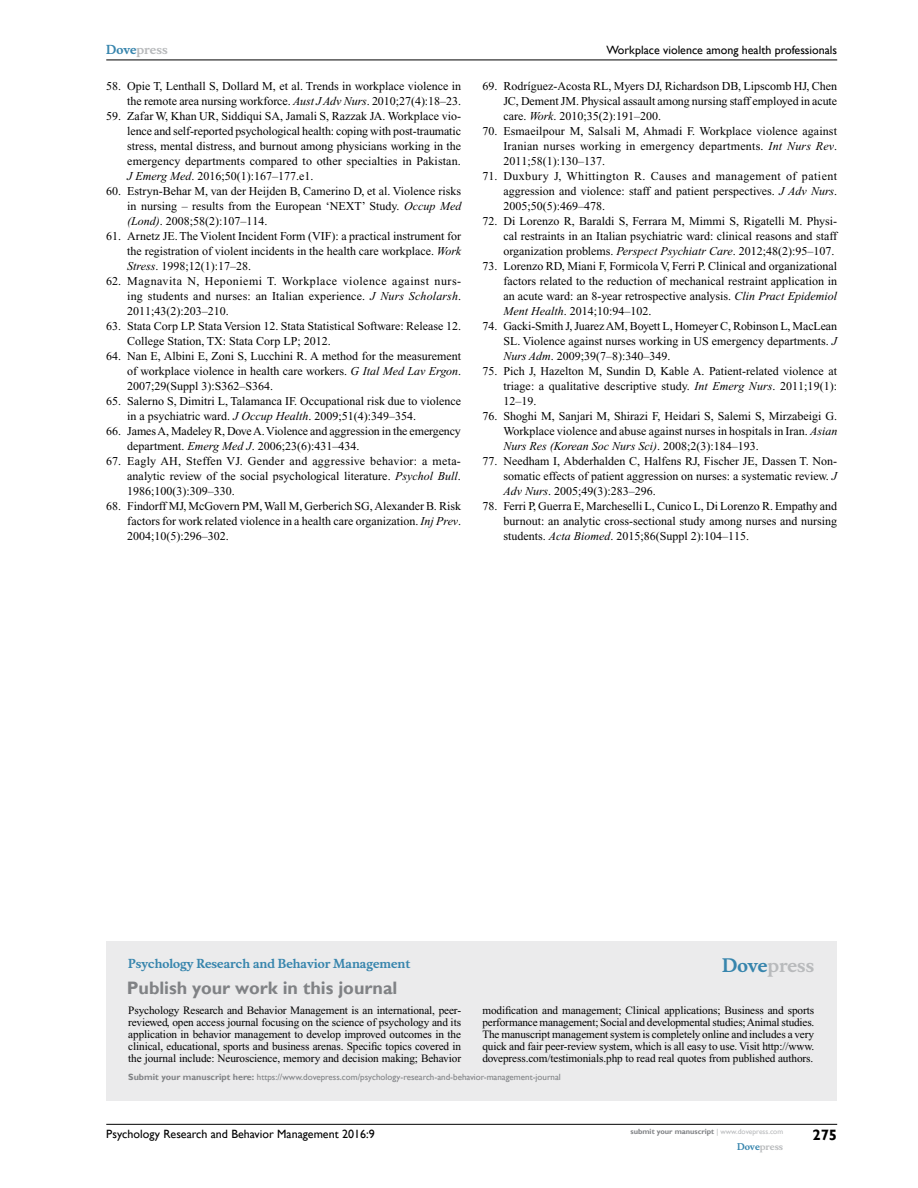
<style>
.page{position:relative;width:918px;height:1188px;background:#fff}
.page>*{position:absolute;margin:0;border:0;box-sizing:border-box;transform-origin:0 0}
.t1{font:700 18px "Gill Sans";color:#808285}
.t2{font:700 18px "Musee";color:#b8babc}
.t3{font:700 15px "Gill Sans";color:#000}
.t4{font:12px/15px "Times New Roman";color:#000;text-align:justify}
.t5{font:12px "Gill Sans";color:#000}
.t6{font:700 12px "Musee";color:#3785ad}
.t7{font:700 12px "Musee";color:#b8babc}
.t8{font:11.25px/12px "Times New Roman";letter-spacing:-.01em;color:#000;text-align:justify}
.t9{font:9px "Gill Sans";color:#808285}
.t10{font:700 9px "Musee";color:#b8babc}
.t11{font:700 7.5px "Gill Sans";color:#808285}
.s1{color:#3785ad}
.s2{font-style:italic}
.s3{font-weight:700}
.s4{font-weight:400;color:#b8babc}
</style>
<div class="page">
<div style="left:106px;top:941px;width:731px;height:159px;background:#ebebec"></div>
<hr style="left:106px;top:1124px;width:731px;height:1px;background:#000">
<hr style="left:106px;top:60px;width:731px;height:1px;background:#000">
<p class="t7" style="left:106px;top:43px;width:63px"><span class="s1">Dove</span>press</p>
<p class="t4" style="left:106px;top:79px;width:356px;text-align:right">58. Opie T, Lenthall S, Dollard M, et al. Trends in workplace violence in the remote area nursing workforce. <span class="s2">Aust J Adv Nurs</span>. 2010;27(4):18–23.</p>
<p class="t4" style="left:127px;top:109px;width:335px;text-indent:-21px">59. Zafar W, Khan UR, Siddiqui SA, Jamali S, Razzak JA. Workplace vio&shy;lence and self-reported psychological health: coping with post-traumatic stress, mental distress, and burnout among physicians working in the emergency departments compared to other specialties in Pakistan.<br><span class="s2">J Emerg Med</span>. 2016;50(1):167–177.e1.</p>
<p class="t4" style="left:127px;top:184px;width:336px;text-indent:-21px">60. Estryn-Behar M, van der Heijden B, Camerino D, et al. Violence risks in nursing – results from the European ‘NEXT’ Study. <span class="s2">Occup Med (Lond)</span>. 2008;58(2):107–114.</p>
<p class="t4" style="left:127px;top:229px;width:335px;text-indent:-21px">61. Arnetz JE. The Violent Incident Form (VIF): a practical instrument for the registration of violent incidents in the health care workplace. <span class="s2">Work Stress</span>. 1998;12(1):17–28.</p>
<p class="t4" style="left:127px;top:274px;width:336px;text-indent:-21px">62. Magnavita N, Heponiemi T. Workplace violence against nurs&shy;ing students and nurses: an Italian experience. <span class="s2">J Nurs Scholarsh</span>.<br>2011;43(2):203–210.</p>
<p class="t4" style="left:127px;top:319px;width:335px;text-indent:-21px">63. Stata Corp LP. Stata Version 12. Stata Statistical Software: Release 12.<br>College Station, TX: Stata Corp LP; 2012.</p>
<p class="t4" style="left:127px;top:349px;width:335px;text-indent:-21px">64. Nan E, Albini E, Zoni S, Lucchini R. A method for the measurement of workplace violence in health care workers. <span class="s2">G Ital Med Lav Ergon</span>.<br>2007;29(Suppl 3):S362–S364.</p>
<p class="t4" style="left:127px;top:394px;width:335px;text-indent:-21px">65. Salerno S, Dimitri L, Talamanca IF. Occupational risk due to violence in a psychiatric ward. <span class="s2">J Occup Health</span>. 2009;51(4):349–354.</p>
<p class="t4" style="left:127px;top:424px;width:335px;text-indent:-21px">66. James A, Madeley R, Dove A. Violence and aggression in the emergency department. <span class="s2">Emerg Med J</span>. 2006;23(6):431–434.</p>
<p class="t4" style="left:127px;top:454px;width:335px;text-indent:-21px">67. Eagly AH, Steffen VJ. Gender and aggressive behavior: a meta&shy;analytic review of the social psychological literature. <span class="s2">Psychol Bull</span>.<br>1986;100(3):309–330.</p>
<p class="t4" style="left:127px;top:499px;width:335px;text-indent:-21px">68. Findorff MJ, McGovern PM, Wall M, Gerberich SG, Alexander B. Risk factors for work related violence in a health care organization. <span class="s2">Inj Prev</span>.<br>2004;10(5):296–302.</p>
<p class="t5" style="left:607px;top:43px;width:232px">Workplace violence among health professionals</p>
<p class="t4" style="left:503px;top:79px;width:335px;text-indent:-21px">69. Rodríguez-Acosta RL, Myers DJ, Richardson DB, Lipscomb HJ, Chen JC, Dement JM. Physical assault among nursing staff employed in acute care. <span class="s2">Work</span>. 2010;35(2):191–200.</p>
<p class="t4" style="left:503px;top:124px;width:335px;text-indent:-21px">70. Esmaeilpour M, Salsali M, Ahmadi F. Workplace violence against Iranian nurses working in emergency departments. <span class="s2">Int Nurs Rev</span>.<br>2011;58(1):130–137.</p>
<p class="t4" style="left:503px;top:169px;width:335px;text-indent:-21px">71. Duxbury J, Whittington R. Causes and management of patient aggression and violence: staff and patient perspectives. <span class="s2">J Adv Nurs</span>.<br>2005;50(5):469–478.</p>
<p class="t4" style="left:503px;top:214px;width:335px;text-indent:-21px">72. Di Lorenzo R, Baraldi S, Ferrara M, Mimmi S, Rigatelli M. Physi&shy;cal restraints in an Italian psychiatric ward: clinical reasons and staff organization problems. <span class="s2">Perspect Psychiatr Care</span>. 2012;48(2):95–107.</p>
<p class="t4" style="left:503px;top:259px;width:335px;text-indent:-21px">73. Lorenzo RD, Miani F, Formicola V, Ferri P. Clinical and organizational factors related to the reduction of mechanical restraint application in an acute ward: an 8-year retrospective analysis. <span class="s2">Clin Pract Epidemiol Ment Health</span>. 2014;10:94–102.</p>
<p class="t4" style="left:503px;top:319px;width:335px;text-indent:-21px">74. Gacki-Smith J, Juarez AM, Boyett L, Homeyer C, Robinson L, MacLean SL. Violence against nurses working in US emergency departments. <span class="s2">J Nurs Adm</span>. 2009;39(7–8):340–349.</p>
<p class="t4" style="left:503px;top:364px;width:335px;text-indent:-21px">75. Pich J, Hazelton M, Sundin D, Kable A. Patient-related violence at triage: a qualitative descriptive study. <span class="s2">Int Emerg Nurs</span>. 2011;19(1):<br>12–19.</p>
<p class="t4" style="left:503px;top:409px;width:335px;text-indent:-21px">76. Shoghi M, Sanjari M, Shirazi F, Heidari S, Salemi S, Mirzabeigi G.<br>Workplace violence and abuse against nurses in hospitals in Iran. <span class="s2">Asian Nurs Res (Korean Soc Nurs Sci)</span>. 2008;2(3):184–193.</p>
<p class="t4" style="left:503px;top:454px;width:335px;text-indent:-21px">77. Needham I, Abderhalden C, Halfens RJ, Fischer JE, Dassen T. Non&shy;somatic effects of patient aggression on nurses: a systematic review. <span class="s2">J Adv Nurs</span>. 2005;49(3):283–296.</p>
<p class="t4" style="left:503px;top:499px;width:335px;text-indent:-21px">78. Ferri P, Guerra E, Marcheselli L, Cunico L, Di Lorenzo R. Empathy and burnout: an analytic cross-sectional study among nurses and nursing students. <span class="s2">Acta Biomed</span>. 2015;86(Suppl 2):104–115.</p>
<p class="t6" style="left:128px;top:956px;width:284px">Psychology Research and Behavior Management</p>
<h1 class="t1" style="left:127px;top:977px;width:272px">Publish your work in this journal</h1>
<h1 class="t2" style="left:722px;top:955px;width:94px"><span class="s1">Dove</span>press</h1>
<p class="t8" style="left:128px;top:1004px;width:334px">Psychology Research and Behavior Management is an international, peer&shy;reviewed, open access journal focusing on the science of psychology and its application in behavior management to develop improved outcomes in the clinical, educational, sports and business arenas. Specific topics covered in the journal include: Neuroscience, memory and decision making; Behavior</p>
<p class="t8" style="left:482px;top:1004px;width:333px">modification and management; Clinical applications; Business and sports performance management; Social and developmental studies; Animal studies.<br>The manuscript management system is completely online and includes a very quick and fair peer-review system, which is all easy to use. Visit http://www. dovepress.com/testimonials.php to read real quotes from published authors.</p>
<p class="t9" style="left:128px;top:1072px;width:434px"><span class="s3">Submit your manuscript here:</span> https://www.dovepress.com/psychology-research-and-behavior-management-journal</p>
<p class="t5" style="left:106px;top:1127px;width:270px">Psychology Research and Behavior Management 2016:9</p>
<p class="t11" style="left:631px;top:1127px;width:154px">submit your manuscript <span class="s4">| www.dovepress.com</span></p>
<p class="t10" style="left:737px;top:1141px;width:48px"><span class="s1">Dove</span>press</p>
<p class="t3" style="left:812px;top:1126px;width:26px">275</p>
</div>
